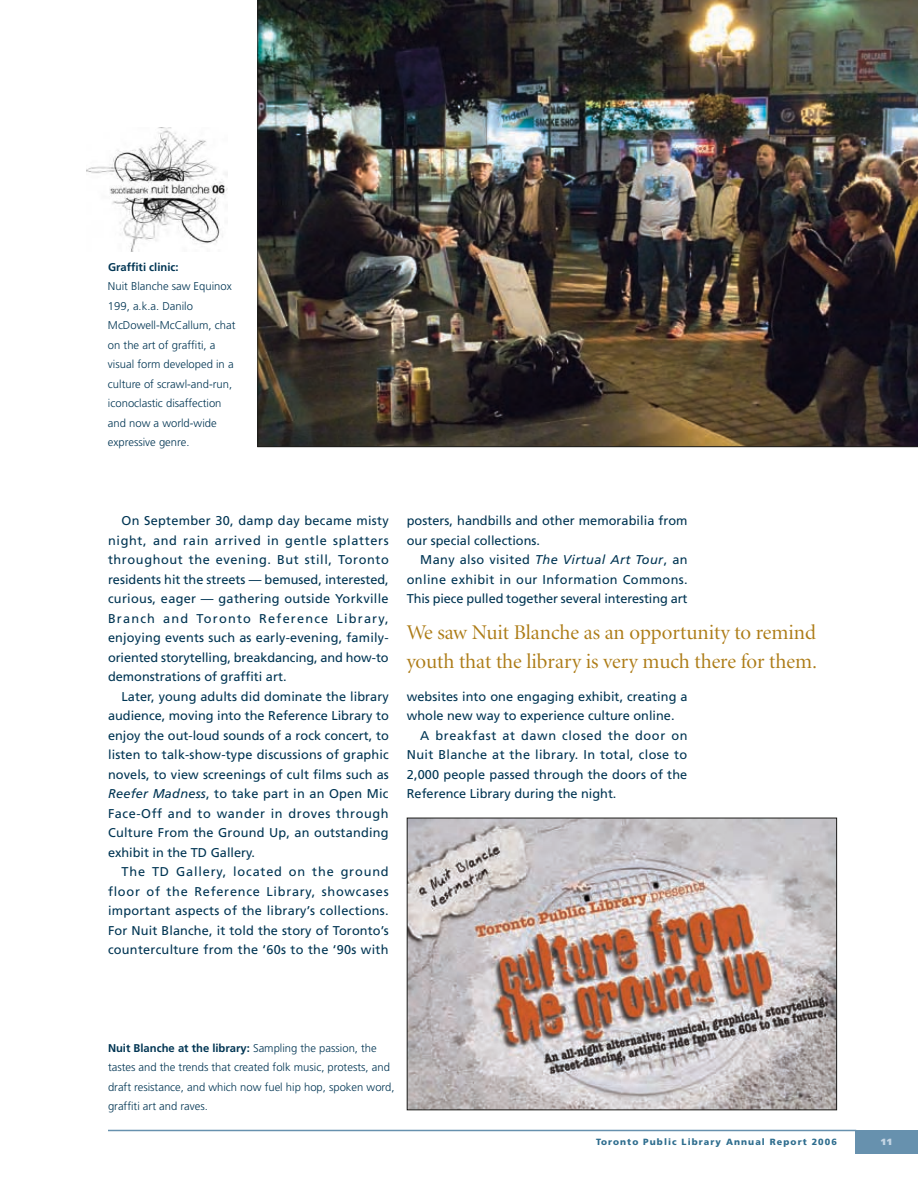
<style>
.page{position:relative;width:918px;height:1188px;background:#fff}
.page>*{position:absolute;margin:0;border:0;box-sizing:border-box;transform-origin:0 0}
.t1{font:21px/28.5px "Minion Display";color:#ad7c17}
.t2{font:12.75px/19.5px "Frutiger";color:#003553;text-align:justify}
.t3{font:300 11.25px/19.5px "Frutiger";color:#003553}
.t4{font:700 11.25px "Frutiger";color:#003553}
.t5{font:900 9px "Frutiger";letter-spacing:.12em;color:#2e6d8e}
.t6{font:900 9px "Frutiger";color:#c4d5e4}
.s1{font-style:italic}
.s2{font-weight:700}
</style>
<div class="page">
<hr style="left:108px;top:1130px;width:748px;height:1px;background:#6791ae">
<div style="left:855px;top:1130px;width:63px;height:23px;background:#6791ae"></div>
<img style="left:409px;top:820px;width:426px;height:288px">
<div style="left:407px;top:818px;width:430px;height:292px;border:1px solid #1c1c1a"></div>
<img style="left:86px;top:128px;width:141px;height:123px">
<img style="left:257px;top:0;width:661px;height:447px">
<p class="t4" style="left:108px;top:260px;width:72px">Graffiti clinic:</p>
<p class="t3" style="left:108px;top:277px;width:129px">Nuit Blanche saw Equinox<br>199, a.k.a. Danilo<br>McDowell-McCallum, chat on the art of graffiti, a visual form developed in a culture of scrawl-and-run, iconoclastic disaffection and now a world-wide expressive genre.</p>
<p class="t2" style="left:108px;top:511px;width:282px;text-indent:14px">On September 30, damp day became misty night, and rain arrived in gentle splatters throughout the evening. But still, Toronto residents hit the streets — bemused, interested, curious, eager — gathering outside Yorkville Branch and Toronto Reference Library, enjoying events such as early-evening, family&shy;oriented storytelling, breakdancing, and how-to demonstrations of graffiti art.</p>
<p class="t2" style="left:108px;top:687px;width:282px;text-indent:14px">Later, young adults did dominate the library audience, moving into the Reference Library to enjoy the out-loud sounds of a rock concert, to listen to talk-show-type discussions of graphic novels, to view screenings of cult films such as <span class="s1">Reefer Madness</span>, to take part in an Open Mic Face-Off and to wander in droves through Culture From the Ground Up, an outstanding exhibit in the TD Gallery.</p>
<p class="t2" style="left:108px;top:862px;width:282px;text-indent:14px">The TD Gallery, located on the ground floor of the Reference Library, showcases important aspects of the library’s collections.<br>For Nuit Blanche, it told the story of Toronto’s counterculture from the ‘60s to the ‘90s with</p>
<p class="t2" style="left:407px;top:511px;width:282px">posters, handbills and other memorabilia from our special collections.</p>
<p class="t2" style="left:407px;top:550px;width:282px;text-indent:14px">Many also visited <span class="s1">The Virtual Art Tour</span>, an online exhibit in our Information Commons.<br>This piece pulled together several interesting art</p>
<h1 class="t1" style="left:407px;top:619px;width:412px">We saw Nuit Blanche as an opportunity to remind youth that the library is very much there for them.</h1>
<p class="t2" style="left:407px;top:687px;width:282px">websites into one engaging exhibit, creating a whole new way to experience culture online.</p>
<p class="t2" style="left:407px;top:726px;width:282px;text-indent:14px">A breakfast at dawn closed the door on Nuit Blanche at the library. In total, close to 2,000 people passed through the doors of the Reference Library during the night.</p>
<p class="t3" style="left:108px;top:1038px;width:288px"><span class="s2">Nuit Blanche at the library:</span> Sampling the passion, the tastes and the trends that created folk music, protests, and draft resistance, and which now fuel hip hop, spoken word, graffiti art and raves.</p>
<p class="t5" style="left:596px;top:1136px;width:242px">Toronto Public Library Annual Report 2006</p>
<p class="t6" style="left:881px;top:1136px;width:12px">11</p>
</div>
